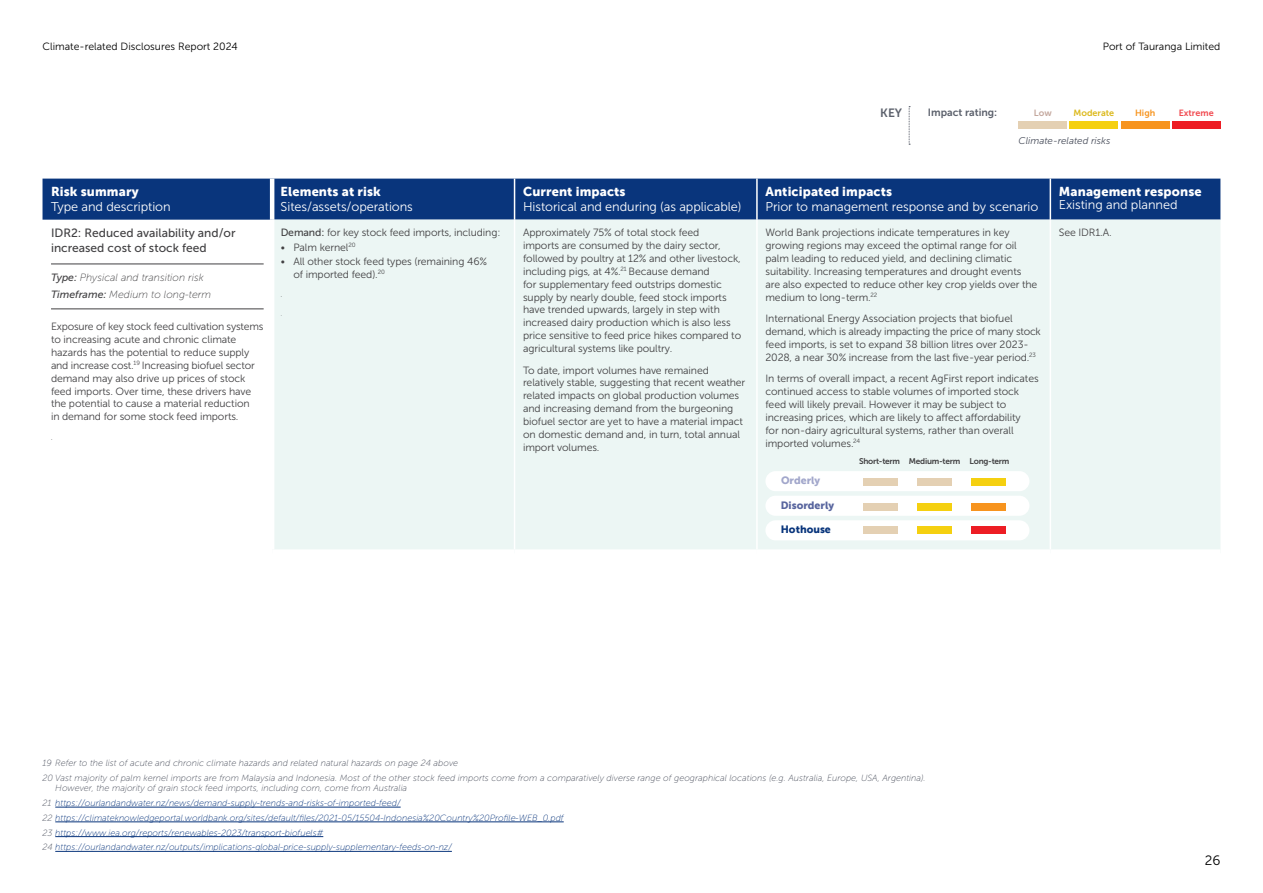
<style>
.page{position:relative;width:1263px;height:893px;background:#fff}
.page>*{position:absolute;margin:0;border:0;box-sizing:border-box;transform-origin:0 0}
.t1{font:13.5px "Museo Sans 300";color:#000}
.t2{font:12.75px "Museo Sans 300";letter-spacing:-.005em;color:#fff}
.t3{font:12.75px "Museo Sans 900";letter-spacing:.01em;color:#fff}
.t4{font:12px/14.4px "Museo Sans 500";color:#414042}
.t5{font:12px "Museo Sans 700";color:#5c616c}
.t6{font:10.5px/12.9px "Museo Sans 300";letter-spacing:-.01em;color:#414042}
.t7{font:italic 10.5px/16.8px "Museo Sans 100";color:#414042}
.t8{font:10.5px "Museo Sans 300";color:#000}
.t9{font:10.5px "Museo Sans 700";color:#5c616c}
.t10{font:10.5px "Museo Sans 900";color:#58659e}
.t11{font:10.5px "Museo Sans 900";color:#09357c}
.t12{font:10.5px "Museo Sans 900";color:#a2a7cb}
.t13{font:italic 9.75px "Museo Sans 300";color:#4a4f5c}
.t14{font:italic 9px/14.7px "Museo Sans 100";color:#09357c}
.t15{font:italic 9px/14.7px "Museo Sans 100";color:#4a4f5c}
.t16{font:9px "Museo Sans 700";color:#dcb91c}
.t17{font:9px "Museo Sans 700";color:#f14a50}
.t18{font:9px "Museo Sans 700";color:#f7941e}
.t19{font:9px "Museo Sans 700";color:#c4a89e}
.t20{font:italic 9px "Museo Sans 100";color:#414042}
.t21{font:italic 9px "Museo Sans 100";color:#6d6e71}
.t22{font:8.25px "Museo Sans 700";letter-spacing:-.03em;color:#414042}
.s1{font-family:"Museo Sans 500"}
.s2{color:#4a4f5c}
</style>
<div class="page">
<div style="left:43px;top:179px;width:1177px;height:41px;background:#09357c"></div>
<div style="left:274px;top:220px;width:946px;height:329px;background:#ecf6f4"></div>
<hr style="left:514px;top:179px;width:1px;height:41px;background:#fff">
<hr style="left:756px;top:179px;width:2px;height:41px;background:#fff">
<hr style="left:1049px;top:179px;width:2px;height:41px;background:#fff">
<hr style="left:514px;top:220px;width:1px;height:329px;background:#fff">
<hr style="left:756px;top:220px;width:2px;height:329px;background:#fff">
<hr style="left:1049px;top:220px;width:2px;height:329px;background:#fff">
<hr style="left:270px;top:179px;width:4px;height:41px;background:#fff">
<hr style="left:51px;top:264px;width:213px;height:1px;background:#414042">
<hr style="left:51px;top:309px;width:213px;height:1px;background:#414042">
<div style="left:765px;top:471px;width:264px;height:20px;background:#fff;border-radius:10px"></div>
<div style="left:972px;top:478px;width:34px;height:7px;background:#f5d010"></div>
<div style="left:917px;top:478px;width:34px;height:7px;background:#e4d0b3"></div>
<div style="left:863px;top:478px;width:34px;height:7px;background:#e4d0b3"></div>
<div style="left:765px;top:496px;width:264px;height:20px;background:#fff;border-radius:10px"></div>
<div style="left:765px;top:520px;width:264px;height:20px;background:#fff;border-radius:10px"></div>
<div style="left:863px;top:503px;width:34px;height:7px;background:#e4d0b3"></div>
<div style="left:917px;top:527px;width:34px;height:7px;background:#f5d010"></div>
<div style="left:971px;top:527px;width:34px;height:7px;background:#ed1d24"></div>
<div style="left:863px;top:527px;width:34px;height:7px;background:#e4d0b3"></div>
<div style="left:917px;top:503px;width:34px;height:7px;background:#f5d010"></div>
<div style="left:971px;top:503px;width:34px;height:7px;background:#f7941e"></div>
<svg style="left:909px;top:106px;width:1px;height:39px"></svg>
<div style="left:1070px;top:122px;width:48px;height:7px;background:#f5d010"></div>
<div style="left:1121px;top:122px;width:48px;height:7px;background:#f7941e"></div>
<div style="left:1172px;top:122px;width:48px;height:7px;background:#ed1d24"></div>
<div style="left:1019px;top:122px;width:48px;height:7px;background:#e4d0b3"></div>
<hr style="left:55px;top:807px;width:346px;height:1px;background:#09357c">
<hr style="left:55px;top:822px;width:509px;height:1px;background:#09357c">
<hr style="left:55px;top:836px;width:268px;height:1px;background:#09357c">
<hr style="left:55px;top:851px;width:397px;height:1px;background:#09357c">
<p class="t8" style="left:43px;top:41px;width:197px">Climate-related Disclosures Report 2024</p>
<p class="t8" style="left:1103px;top:41px;width:119px">Port of Tauranga Limited</p>
<p class="t5" style="left:880px;top:106px;width:23px">KEY</p>
<p class="t9" style="left:928px;top:106px;width:71px">Impact rating:</p>
<p class="t19" style="left:1034px;top:107px;width:19px">Low</p>
<p class="t16" style="left:1073px;top:107px;width:42px">Moderate</p>
<p class="t18" style="left:1135px;top:107px;width:22px">High</p>
<p class="t17" style="left:1179px;top:107px;width:37px">Extreme</p>
<p class="t13" style="left:1019px;top:135px;width:93px">Climate-related risks</p>
<p class="t3" style="left:51px;top:185px;width:89px">Risk summary</p>
<p class="t2" style="left:51px;top:200px;width:121px">Type and description</p>
<p class="t3" style="left:281px;top:185px;width:102px">Elements at risk</p>
<p class="t2" style="left:281px;top:200px;width:134px">Sites/assets/operations</p>
<p class="t3" style="left:523px;top:185px;width:104px">Current impacts</p>
<p class="t2" style="left:523px;top:200px;width:220px">Historical and enduring (as applicable)</p>
<p class="t3" style="left:765px;top:185px;width:128px">Anticipated impacts</p>
<p class="t2" style="left:765px;top:200px;width:274px">Prior to management response and by scenario</p>
<p class="t3" style="left:1059px;top:185px;width:144px">Management response</p>
<p class="t2" style="left:1059px;top:198px;width:120px">Existing and planned</p>
<p class="t4" style="left:51px;top:226px;width:186px">IDR2: Reduced availability and/or increased cost of stock feed</p>
<p class="t7" style="left:51px;top:269px;width:162px"><span class="s1">Type:</span> Physical and transition risk<br><span class="s1">Timeframe:</span> Medium to long-term</p>
<p class="t6" style="left:51px;top:320px;width:214px">Exposure of key stock feed cultivation systems to increasing acute and chronic climate hazards has the potential to reduce supply and increase cost.<sup>19</sup> Increasing biofuel sector demand may also drive up prices of stock feed imports. Over time, these drivers have the potential to cause a material reduction<br>in demand for some stock feed imports.</p>
<p class="t20" style="left:51px;top:432px;width:4px">.</p>
<p class="t6" style="left:281px;top:226px;width:221px"><span class="s1">Demand:</span> for key stock feed imports, including:</p>
<p class="t6" style="left:281px;top:241px;width:77px">• Palm kernel<sup>20</sup></p>
<p class="t6" style="left:293px;top:255px;width:195px;line-height:12.5px;text-indent:-13px">• All other stock feed types (remaining 46% of imported feed).<sup>20</sup></p>
<p class="t20" style="left:281px;top:289px;width:4px">.</p>
<p class="t21" style="left:281px;top:308px;width:4px">.</p>
<p class="t6" style="left:523px;top:226px;width:220px">Approximately 75% of total stock feed<br>imports are consumed by the dairy sector, followed by poultry at 12% and other livestock, including pigs, at 4%.<sup>21</sup> Because demand<br>for supplementary feed outstrips domestic supply by nearly double, feed stock imports have trended upwards, largely in step with increased dairy production which is also less price sensitive to feed price hikes compared to agricultural systems like poultry.</p>
<p class="t6" style="left:523px;top:364px;width:224px">To date, import volumes have remained relatively stable, suggesting that recent weather related impacts on global production volumes and increasing demand from the burgeoning biofuel sector are yet to have a material impact on domestic demand and, in turn, total annual import volumes.</p>
<p class="t6" style="left:765px;top:226px;width:273px">World Bank projections indicate temperatures in key growing regions may exceed the optimal range for oil palm leading to reduced yield, and declining climatic suitability. Increasing temperatures and drought events are also expected to reduce other key crop yields over the medium to long-term.<sup>22</sup></p>
<p class="t6" style="left:765px;top:312px;width:277px">International Energy Association projects that biofuel demand, which is already impacting the price of many stock feed imports, is set to expand 38 billion litres over 2023- 2028, a near 30% increase from the last five-year period.<sup>23</sup></p>
<p class="t6" style="left:765px;top:372px;width:275px">In terms of overall impact, a recent AgFirst report indicates continued access to stable volumes of imported stock feed will likely prevail. However it may be subject to increasing prices, which are likely to affect affordability<br>for non-dairy agricultural systems, rather than overall imported volumes.<sup>24</sup></p>
<p class="t22" style="left:859px;top:456px;width:152px">Short-term Medium-term Long-term</p>
<p class="t12" style="left:781px;top:475px;width:41px">Orderly</p>
<p class="t10" style="left:781px;top:499px;width:55px">Disorderly</p>
<p class="t11" style="left:781px;top:524px;width:52px">Hothouse</p>
<p class="t6" style="left:1059px;top:226px;width:54px">See IDR1.A.</p>
<p class="t15" style="left:43px;top:756px;width:885px">19 Refer to the list of acute and chronic climate hazards and related natural hazards on page 24 above<br>20 Vast majority of palm kernel imports are from Malaysia and Indonesia. Most of the other stock feed imports come from a comparatively diverse range of geographical locations (e.g. Australia, Europe, USA, Argentina).</p>
<p class="t14" style="left:43px;top:781px;width:523px;text-indent:13px"><span class="s2">However, the majority of grain stock feed imports, including corn, come from Australia<br>21</span> https://ourlandandwater.nz/news/demand-supply-trends-and-risks-of-imported-feed/<br><span class="s2">22</span> https://climateknowledgeportal.worldbank.org/sites/default/files/2021-05/15504-Indonesia%20Country%20Profile-WEB_0.pdf <span class="s2">23</span> https://www.iea.org/reports/renewables-2023/transport-biofuels#<br><span class="s2">24</span> https://ourlandandwater.nz/outputs/implications-global-price-supply-supplementary-feeds-on-nz/</p>
<p class="t1" style="left:1205px;top:853px;width:17px">26</p>
</div>
